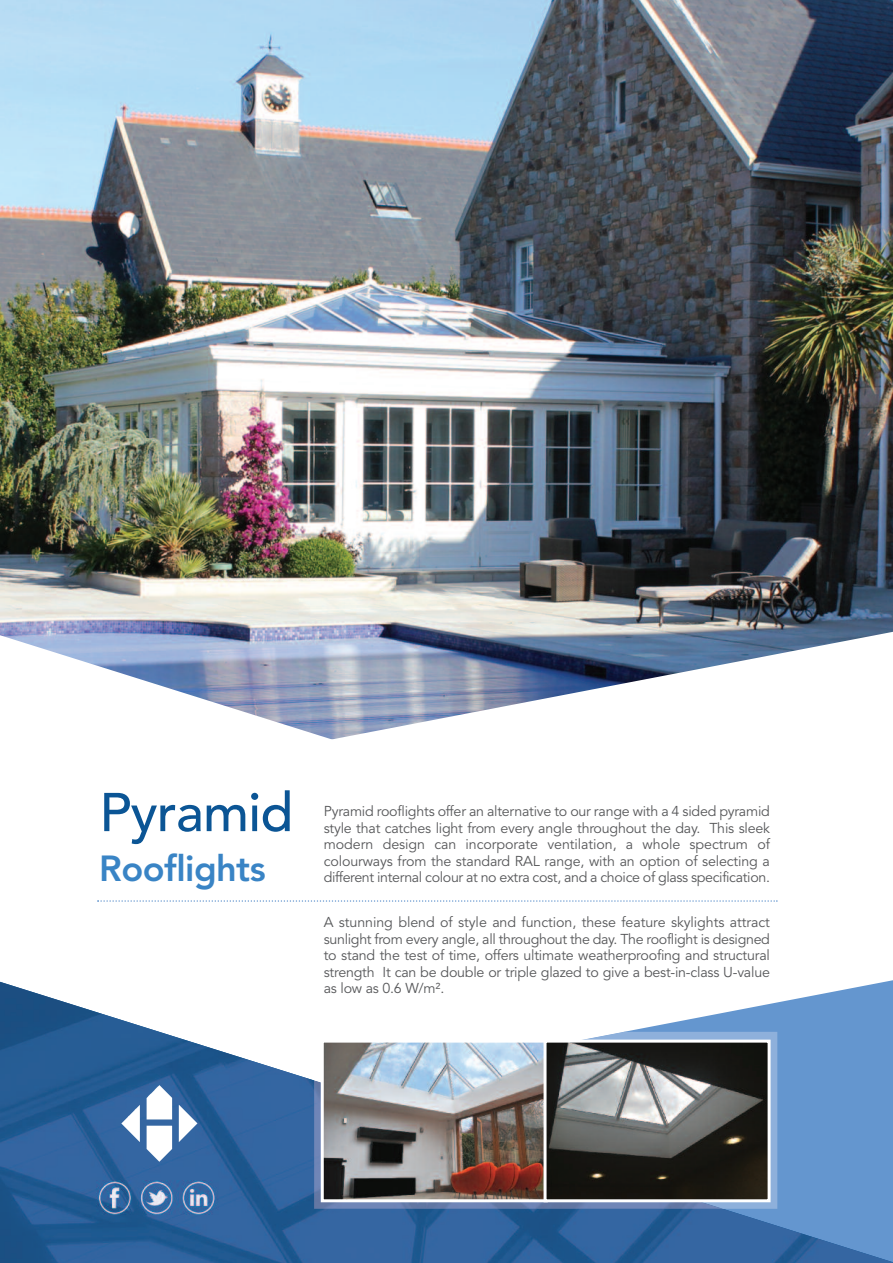
<style>
.page{position:relative;width:893px;height:1263px;background:#fff}
.page>*{position:absolute;margin:0;border:0;box-sizing:border-box;transform-origin:0 0}
.t1{font:500 54px "Avenir";letter-spacing:-.015em;color:#0b5595}
.t2{font:800 36px "Avenir";letter-spacing:-.015em;color:#3984c5}
.t3{font:14.25px/16.5px "Avenir";letter-spacing:-.02em;color:#57585a;text-align:justify}
</style>
<div class="page">
<img style="left:0;top:0;width:893px;height:629px">
<svg style="left:0;top:631px;width:893px;height:109px"></svg>
<svg style="left:97px;top:900px;width:681px;height:2px"></svg>
<img style="left:0;top:981px;width:893px;height:282px">
<img style="left:97px;top:1180px;width:121px;height:34px">
<img style="left:114px;top:1084px;width:88px;height:79px">
<svg style="left:314px;top:1032px;width:21px;height:48px"></svg>
<svg style="left:335px;top:1032px;width:442px;height:177px;fill:#8eb0db"></svg>
<img style="left:314px;top:1080px;width:409px;height:129px">
<img style="left:325px;top:1043px;width:219px;height:155px">
<div style="left:321px;top:1039px;width:227px;height:163px;border:3px solid #fff"></div>
<img style="left:548px;top:1043px;width:219px;height:155px">
<div style="left:544px;top:1039px;width:227px;height:163px;border:3px solid #fff"></div>
<h1 class="t1" style="left:99px;top:790px;width:196px">Pyramid</h1>
<h2 class="t2" style="left:99px;top:853px;width:168px">Rooflights</h2>
<p class="t3" style="left:324px;top:804px;width:448px">Pyramid rooflights offer an alternative to our range with a 4 sided pyramid style that catches light from every angle throughout the day. This sleek modern design can incorporate ventilation, a whole spectrum of colourways from the standard RAL range, with an option of selecting a different internal colour at no extra cost, and a choice of glass specification.</p>
<p class="t3" style="left:324px;top:915px;width:448px">A stunning blend of style and function, these feature skylights attract sunlight from every angle, all throughout the day. The rooflight is designed to stand the test of time, offers ultimate weatherproofing and structural strength It can be double or triple glazed to give a best-in-class U-value as low as 0.6 W/m².</p>
</div>
